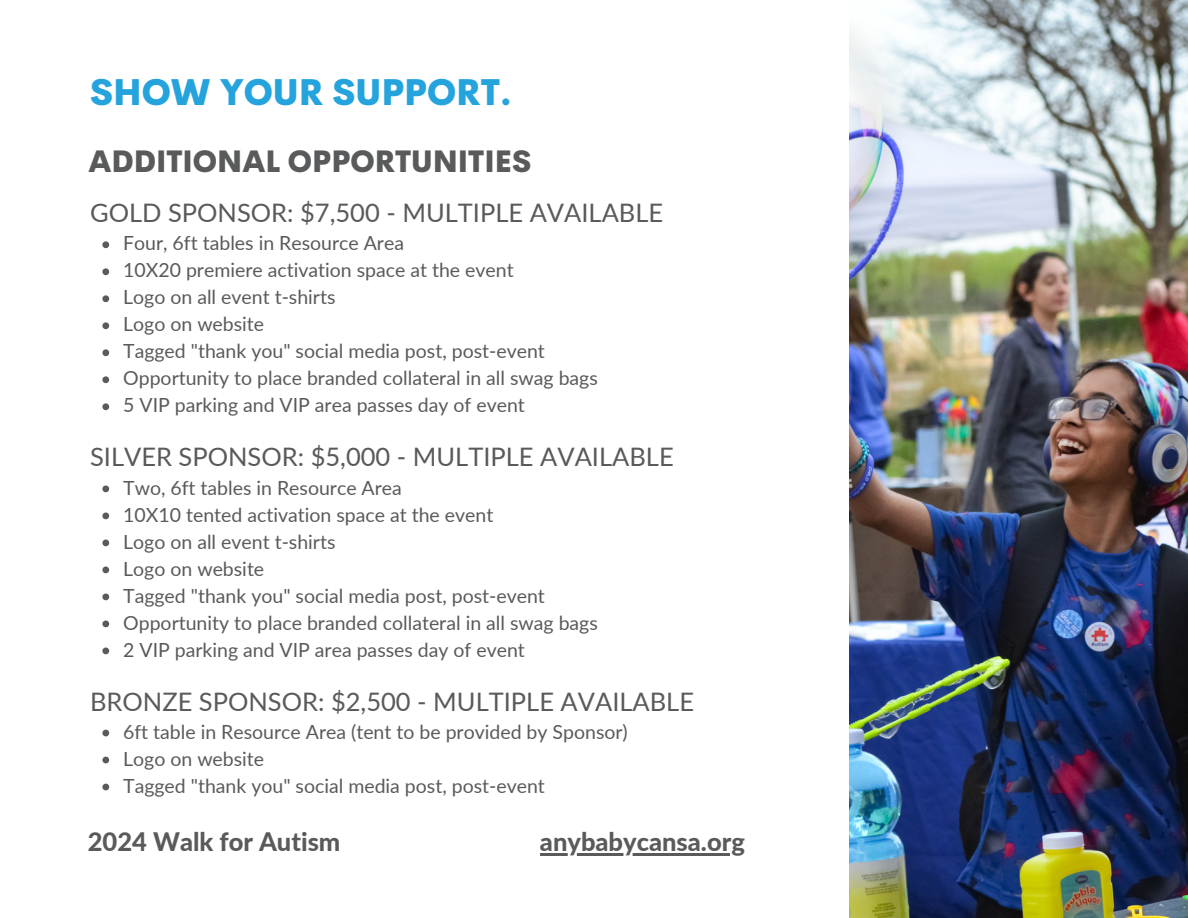
<style>
.page{position:relative;width:1188px;height:918px;background:#fff}
.page>*{position:absolute;margin:0;border:0;box-sizing:border-box;transform-origin:0 0}
.t1{font:800 36px "Cerebri Sans";color:#25a3dd}
.t2{font:800 30px "Cerebri Sans";color:#595a5b}
.t3{font:25.5px "Lato";color:#595a5b}
.t4{font:800 25.5px "Lato";color:#595a5b}
.t5{font:19.5px "Lato";color:#595a5b}
</style>
<div class="page">
<hr style="left:540px;top:853px;width:205px;height:2px;background:#595a5b">
<svg style="left:102px;top:241px;width:7px;height:7px"></svg>
<svg style="left:102px;top:268px;width:7px;height:7px"></svg>
<svg style="left:102px;top:295px;width:7px;height:7px"></svg>
<svg style="left:102px;top:322px;width:7px;height:7px"></svg>
<svg style="left:102px;top:349px;width:7px;height:7px"></svg>
<svg style="left:102px;top:376px;width:7px;height:7px"></svg>
<svg style="left:102px;top:403px;width:7px;height:7px"></svg>
<svg style="left:102px;top:486px;width:7px;height:6px"></svg>
<svg style="left:102px;top:513px;width:7px;height:6px"></svg>
<svg style="left:102px;top:540px;width:7px;height:6px"></svg>
<svg style="left:102px;top:567px;width:7px;height:6px"></svg>
<svg style="left:102px;top:594px;width:7px;height:6px"></svg>
<svg style="left:102px;top:621px;width:7px;height:6px"></svg>
<svg style="left:102px;top:648px;width:7px;height:6px"></svg>
<svg style="left:102px;top:730px;width:7px;height:6px"></svg>
<svg style="left:102px;top:757px;width:7px;height:6px"></svg>
<svg style="left:102px;top:784px;width:7px;height:6px"></svg>
<img style="left:850px;top:0;width:338px;height:918px">
<p class="t1" style="left:90px;top:69px;width:423px">SHOW YOUR SUPPORT.</p>
<p class="t2" style="left:89px;top:142px;width:444px">ADDITIONAL OPPORTUNITIES</p>
<p class="t3" style="left:90px;top:197px;width:575px">GOLD SPONSOR: $7,500 - MULTIPLE AVAILABLE</p>
<p class="t5" style="left:123px;top:231px;width:282px">Four, 6ft tables in Resource Area</p>
<p class="t5" style="left:123px;top:258px;width:392px">10X20 premiere activation space at the event</p>
<p class="t5" style="left:123px;top:285px;width:214px">Logo on all event t-shirts</p>
<p class="t5" style="left:123px;top:312px;width:143px">Logo on website</p>
<p class="t5" style="left:123px;top:339px;width:423px">Tagged "thank you" social media post, post-event</p>
<p class="t5" style="left:123px;top:366px;width:476px">Opportunity to place branded collateral in all swag bags</p>
<p class="t5" style="left:123px;top:393px;width:403px">5 VIP parking and VIP area passes day of event</p>
<p class="t3" style="left:90px;top:441px;width:585px">SILVER SPONSOR: $5,000 - MULTIPLE AVAILABLE</p>
<p class="t5" style="left:123px;top:475px;width:280px">Two, 6ft tables in Resource Area</p>
<p class="t5" style="left:123px;top:502px;width:372px">10X10 tented activation space at the event</p>
<p class="t5" style="left:123px;top:529px;width:214px">Logo on all event t-shirts</p>
<p class="t5" style="left:123px;top:556px;width:143px">Logo on website</p>
<p class="t5" style="left:123px;top:583px;width:423px">Tagged "thank you" social media post, post-event</p>
<p class="t5" style="left:123px;top:610px;width:476px">Opportunity to place branded collateral in all swag bags</p>
<p class="t5" style="left:123px;top:637px;width:403px">2 VIP parking and VIP area passes day of event</p>
<p class="t3" style="left:90px;top:685px;width:606px">BRONZE SPONSOR: $2,500 - MULTIPLE AVAILABLE</p>
<p class="t5" style="left:123px;top:719px;width:506px">6ft table in Resource Area (tent to be provided by Sponsor)</p>
<p class="t5" style="left:123px;top:746px;width:143px">Logo on website</p>
<p class="t5" style="left:123px;top:773px;width:423px">Tagged "thank you" social media post, post-event</p>
<p class="t4" style="left:88px;top:825px;width:254px">2024 Walk for Autism</p>
<p class="t4" style="left:540px;top:825px;width:206px">anybabycansa.org</p>
</div>
